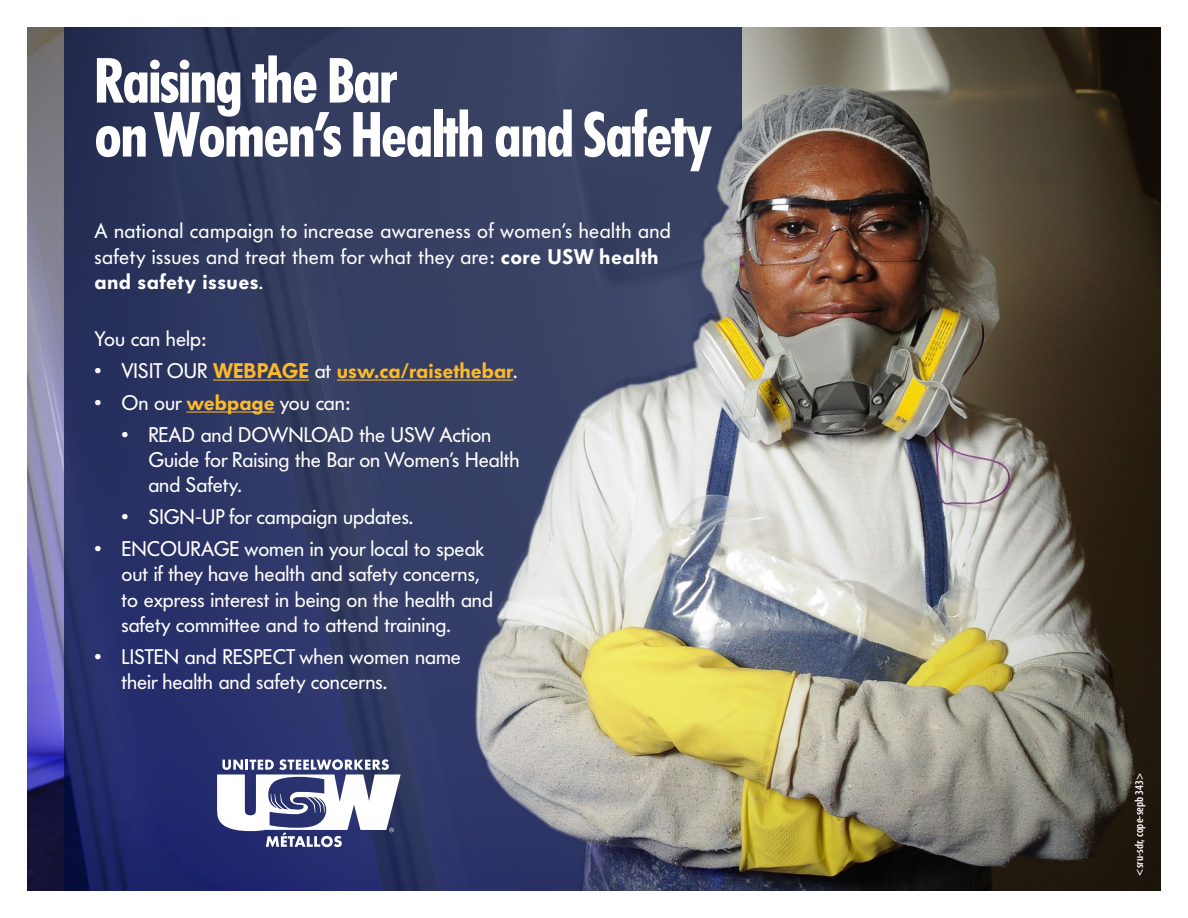
<style>
.page{position:relative;width:1188px;height:918px;background:#fff}
.page>*{position:absolute;margin:0;border:0;box-sizing:border-box;transform-origin:0 0}
.t1{font:700 condensed 63px/54px "Futura Serie BQ";letter-spacing:-.025em;color:#fff}
.t2{font:21px/25.2px "Futura Serie BQ";color:#fff}
.t3{font:21px/25.2px "Futura Serie BQ";letter-spacing:.02em;color:#fff}
.t4{font:600 21px "Futura Serie BQ";color:#fdb927}
.t5{font:600 condensed 12px "Myriad Pro";color:#fff}
.s1{font-weight:600}
.s2{font-weight:400;color:#fff}
.s3{font-weight:600;color:#fdb927}
</style>
<div class="page">
<img style="left:27px;top:27px;width:1134px;height:864px">
<hr style="left:213px;top:380px;width:96px;height:1px;background:#fdb927">
<hr style="left:337px;top:380px;width:176px;height:1px;background:#fdb927">
<hr style="left:186px;top:411px;width:89px;height:2px;background:#fdb927">
<svg style="left:217px;top:759px;width:184px;height:88px"></svg>
<h1 class="t1" style="left:94px;top:54px;width:619px">Raising the Bar<br>on Women’s Health and Safety</h1>
<p class="t3" style="left:94px;top:219px;width:578px">A national campaign to increase awareness of women’s health and safety issues and treat them for what they are: <span class="s1">core USW health and safety issues</span>.</p>
<p class="t2" style="left:94px;top:326px;width:113px">You can help:</p>
<p class="t4" style="left:94px;top:358px;width:425px"><span class="s2">• VISIT OUR</span> WEBPAGE <span class="s2">at</span> usw.ca/raisethebar<span class="s2">.</span></p>
<p class="t2" style="left:94px;top:390px;width:257px">• On our <span class="s3">webpage</span> you can:</p>
<p class="t2" style="left:148px;top:422px;width:373px;text-indent:-27px">• READ and DOWNLOAD the USW Action<br>Guide for Raising the Bar on Women’s Health and Safety.</p>
<p class="t2" style="left:121px;top:504px;width:293px">• SIGN-UP for campaign updates.</p>
<p class="t2" style="left:121px;top:536px;width:373px;text-indent:-27px">• ENCOURAGE women in your local to speak out if they have health and safety concerns, to express interest in being on the health and safety committee and to attend training.</p>
<p class="t2" style="left:121px;top:644px;width:341px;text-indent:-27px">• LISTEN and RESPECT when women name their health and safety concerns.</p>
<p class="t5" style="left:1132px;top:876px;width:104px;rotate:-90deg">&lt;sru-sdr, cope-sepb 343&gt;</p>
</div>
